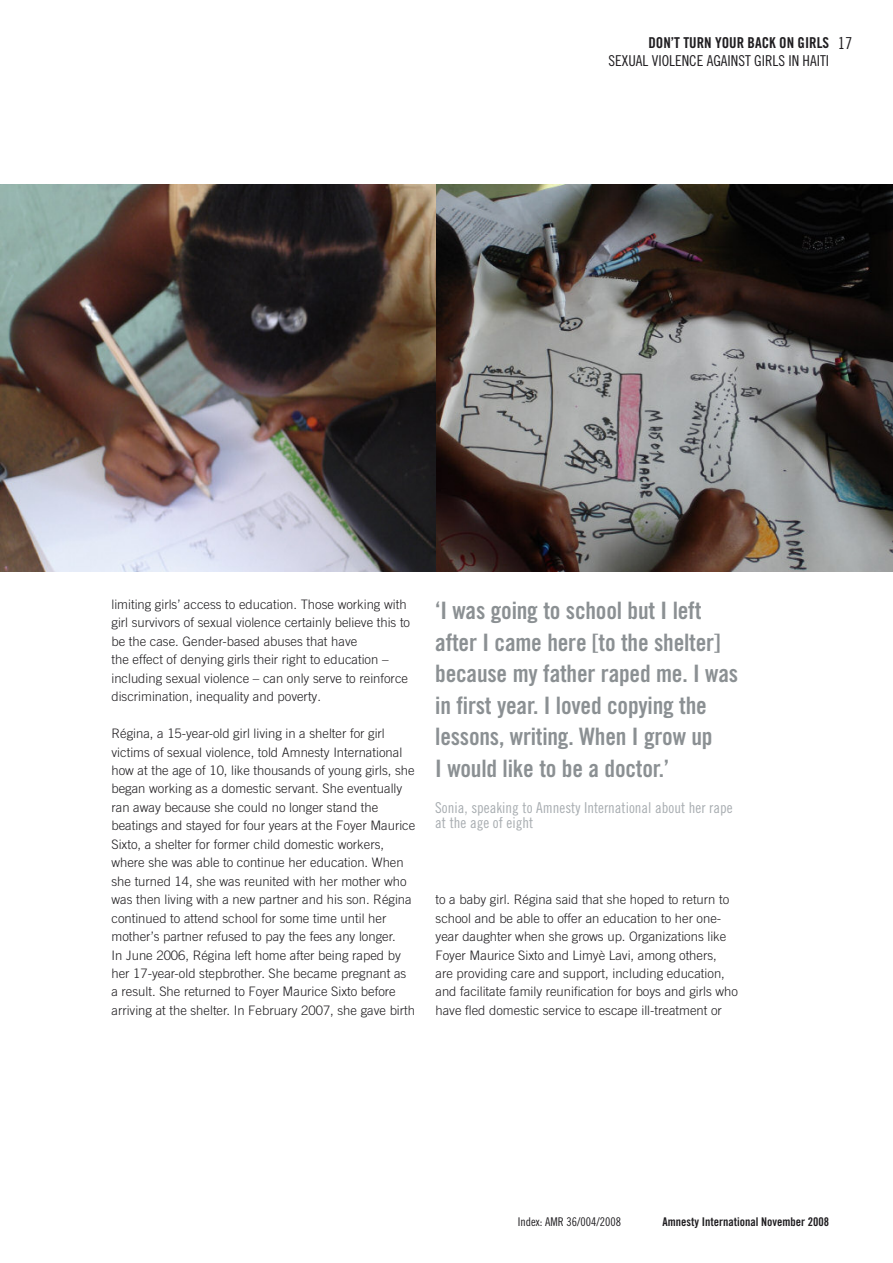
<style>
.page{position:relative;width:893px;height:1263px;background:#fff}
.page>*{position:absolute;margin:0;border:0;box-sizing:border-box;transform-origin:0 0}
.t1{font:24px/31.5px "Amnesty Trade Gothic Bd Cn 20";letter-spacing:-.01em;color:#8b9093}
.t2{font:15px/15px "Amnesty Trade Gothic Cn 18";color:#a8adb1}
.t3{font:15px "Amnesty Trade Gothic Cn 18";color:#201e21}
.t4{font:15px "Amnesty Trade Gothic Bd Cn 20";color:#201e21}
.t5{font:300 13.05px/18.5px "Amnesty Trade Gothic";color:#201e21}
.t6{font:12px "Amnesty Trade Gothic Bd Cn 20";color:#201e21}
.t7{font:12px "Amnesty Trade Gothic Cn 18";color:#201e21}
.s1{font-family:"Amnesty Trade Gothic Cn 18";font-size:16.5px}
</style>
<div class="page">
<img style="left:0;top:185px;width:893px;height:387px">
<svg style="left:0;top:185px;width:435px;height:174px;background:#4c4540"></svg>
<p class="t4" style="left:648px;top:33px;width:205px">DON’T TURN YOUR BACK ON GIRLS <span class="s1">17</span></p>
<p class="t3" style="left:608px;top:52px;width:222px">SEXUAL VIOLENCE AGAINST GIRLS IN HAITI</p>
<p class="t5" style="left:111px;top:595px;width:300px">limiting girls’ access to education. Those working with girl survivors of sexual violence certainly believe this to be the case. Gender-based abuses that have<br>the effect of denying girls their right to education – including sexual violence – can only serve to reinforce discrimination, inequality and poverty.</p>
<p class="t5" style="left:111px;top:724px;width:305px">Régina, a 15-year-old girl living in a shelter for girl victims of sexual violence, told Amnesty International how at the age of 10, like thousands of young girls, she began working as a domestic servant. She eventually ran away because she could no longer stand the beatings and stayed for four years at the Foyer Maurice Sixto, a shelter for former child domestic workers, where she was able to continue her education. When she turned 14, she was reunited with her mother who was then living with a new partner and his son. Régina continued to attend school for some time until her mother’s partner refused to pay the fees any longer.<br>In June 2006, Régina left home after being raped by her 17-year-old stepbrother. She became pregnant as a result. She returned to Foyer Maurice Sixto before arriving at the shelter. In February 2007, she gave birth</p>
<h1 class="t1" style="left:435px;top:594px;width:304px">‘I was going to school but I left after I came here [to the shelter] because my father raped me. I was in first year. I loved copying the lessons, writing. When I grow up<br>I would like to be a doctor.’</h1>
<p class="t2" style="left:435px;top:800px;width:299px">Sonia, speaking to Amnesty International about her rape at the age of eight</p>
<p class="t5" style="left:436px;top:890px;width:304px">to a baby girl. Régina said that she hoped to return to school and be able to offer an education to her one&shy;year daughter when she grows up. Organizations like Foyer Maurice Sixto and Limyè Lavi, among others,<br>are providing care and support, including education, and facilitate family reunification for boys and girls who have fled domestic service to escape ill-treatment or</p>
<p class="t7" style="left:518px;top:1215px;width:105px">Index: AMR 36/004/2008</p>
<p class="t6" style="left:663px;top:1215px;width:168px">Amnesty International November 2008</p>
</div>
